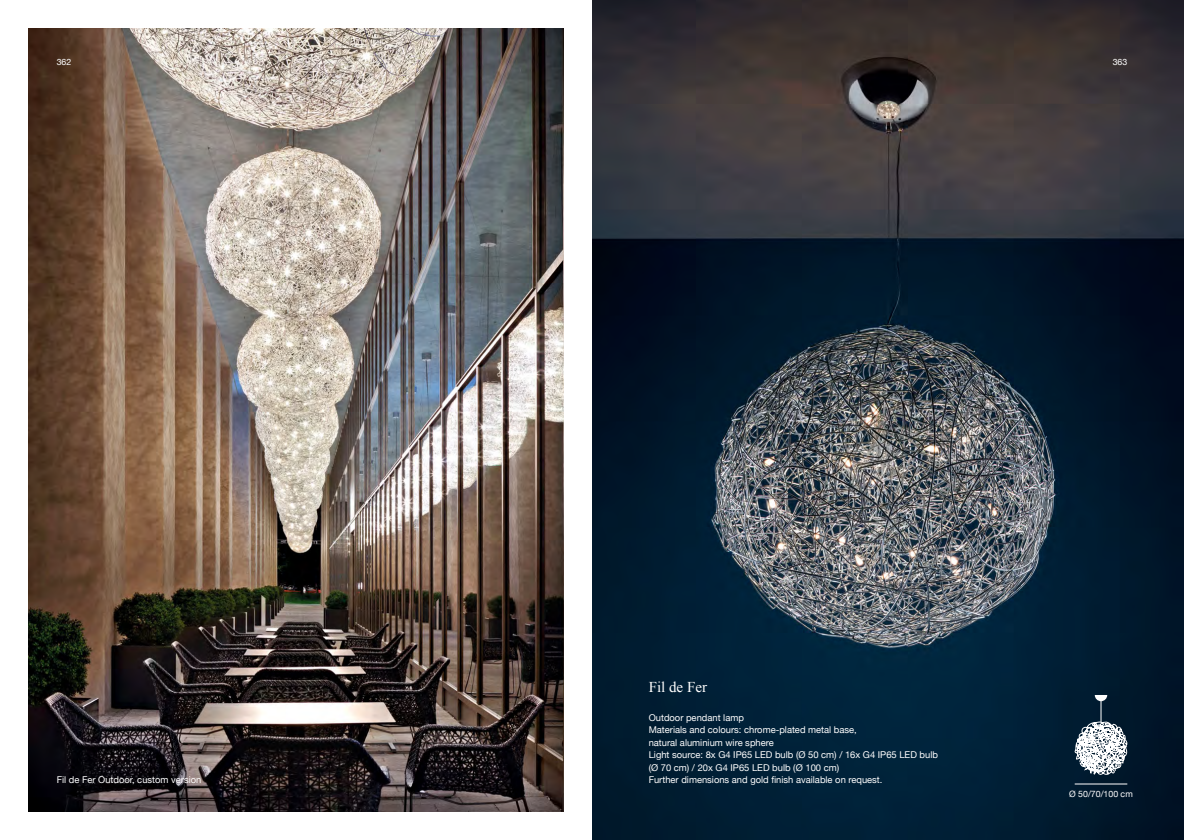
<style>
.page{position:relative;width:1184px;height:840px;background:#fff}
.page>*{position:absolute;margin:0;border:0;box-sizing:border-box;transform-origin:0 0}
.t1{font:15px "Times New Roman";color:#fff}
.t2{font:9.38px/12.5px "Helvetica Neue";color:#fff}
.t3{font:8.75px "Helvetica Neue";color:#fff}
</style>
<div class="page">
<img style="left:28px;top:28px;width:535px;height:783px">
<img style="left:592px;top:0;width:591px;height:840px">
<hr style="left:1074px;top:783px;width:53px;height:1px;background:#fff">
<svg style="left:1074px;top:695px;width:53px;height:80px"></svg>
<p class="t3" style="left:57px;top:57px;width:16px">362</p>
<p class="t3" style="left:1112px;top:57px;width:16px">363</p>
<p class="t2" style="left:57px;top:773px;width:146px">Fil de Fer Outdoor, custom version</p>
<h1 class="t1" style="left:648px;top:679px;width:60px">Fil de Fer</h1>
<p class="t2" style="left:648px;top:711px;width:291px">Outdoor pendant lamp<br>Materials and colours: chrome-plated metal base,<br>natural aluminium wire sphere<br>Light source: 8x G4 IP65 LED bulb (Ø 50 cm) / 16x G4 IP65 LED bulb (Ø 70 cm) / 20x G4 IP65 LED bulb (Ø 100 cm)<br>Further dimensions and gold finish available on request.</p>
<p class="t3" style="left:1069px;top:789px;width:65px">Ø 50/70/100 cm</p>
</div>
